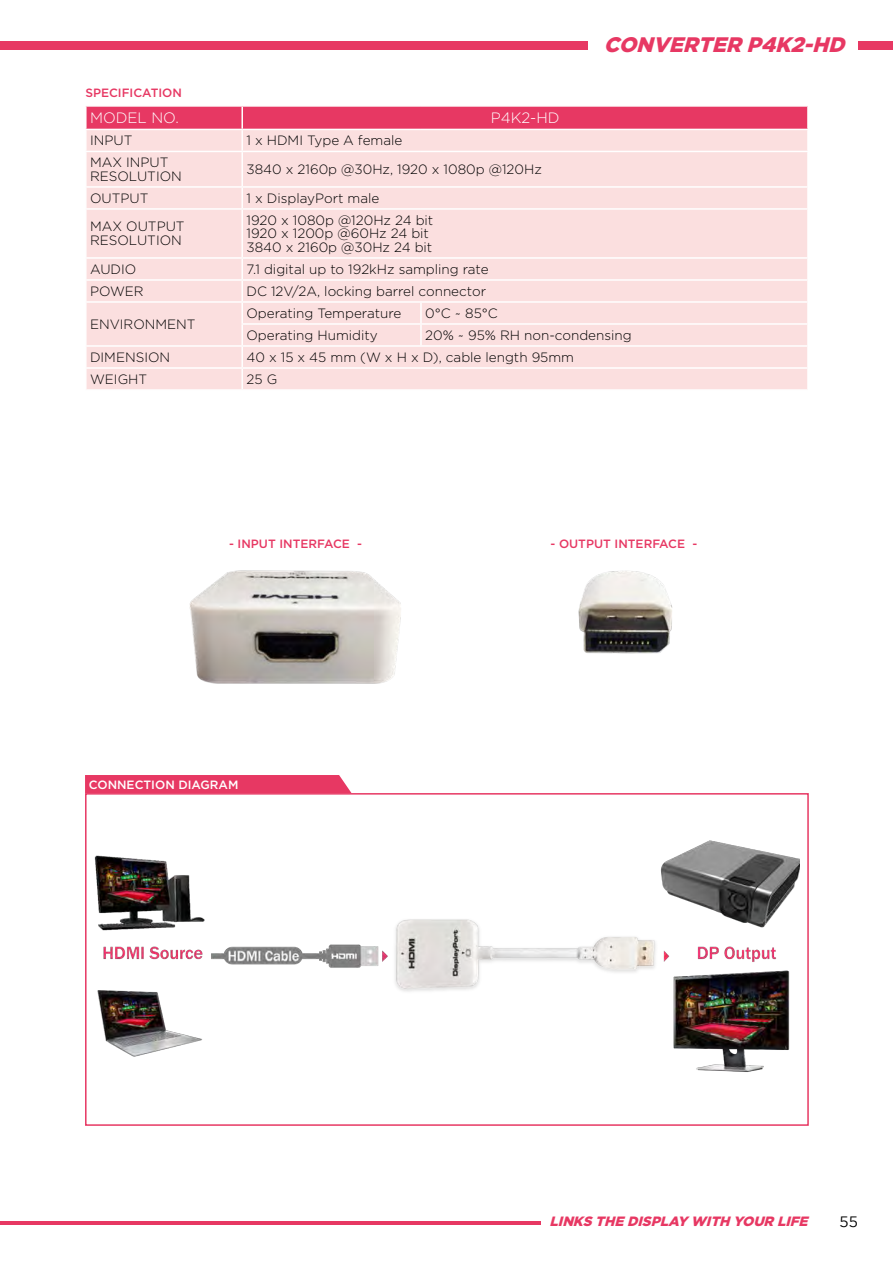
<style>
.page{position:relative;width:893px;height:1263px;background:#fff}
.page>*{position:absolute;margin:0;border:0;box-sizing:border-box;transform-origin:0 0}
.t1{font:italic 900 21px "Gotham";color:#e73863}
.t2{font:300 15px "Gotham";color:#fff}
.t3{font:15px "Gotham";color:#000}
.t4{font:300 13.5px/13.5px "Gotham";color:#000}
.t5{font:italic 900 13.5px "Gotham";color:#e73863}
.t6{font:500 12px "Gotham";color:#e73863}
.t7{font:500 12px "Gotham";color:#fff}
</style>
<div class="page">
<div style="left:0;top:41px;width:588px;height:9px;background:#e73863"></div>
<div style="left:859px;top:41px;width:34px;height:9px;background:#e73863"></div>
<hr style="left:0;top:1221px;width:541px;height:3px;background:#e73863">
<div style="left:85px;top:775px;width:266px;height:18px;background:#e73863"></div>
<div style="left:85px;top:793px;width:724px;height:333px;border:2px solid #e73863"></div>
<div style="left:87px;top:107px;width:720px;height:22px;background:#e73863"></div>
<div style="left:87px;top:130px;width:720px;height:259px;background:#fbdfdf"></div>
<hr style="left:241px;top:107px;width:2px;height:22px;background:#fff">
<hr style="left:241px;top:130px;width:2px;height:21px;background:#fff">
<hr style="left:85px;top:151px;width:157px;height:1px;background:#fff">
<hr style="left:242px;top:151px;width:179px;height:1px;background:#fff">
<hr style="left:241px;top:152px;width:2px;height:34px;background:#fff">
<hr style="left:421px;top:151px;width:388px;height:1px;background:#fff">
<hr style="left:85px;top:186px;width:157px;height:2px;background:#fff">
<hr style="left:242px;top:186px;width:179px;height:2px;background:#fff">
<hr style="left:241px;top:188px;width:2px;height:20px;background:#fff">
<hr style="left:421px;top:186px;width:388px;height:2px;background:#fff">
<hr style="left:85px;top:208px;width:157px;height:2px;background:#fff">
<hr style="left:242px;top:208px;width:179px;height:2px;background:#fff">
<hr style="left:241px;top:210px;width:2px;height:47px;background:#fff">
<hr style="left:421px;top:208px;width:388px;height:2px;background:#fff">
<hr style="left:85px;top:257px;width:157px;height:2px;background:#fff">
<hr style="left:242px;top:257px;width:179px;height:2px;background:#fff">
<hr style="left:241px;top:259px;width:2px;height:20px;background:#fff">
<hr style="left:421px;top:257px;width:388px;height:2px;background:#fff">
<hr style="left:85px;top:279px;width:157px;height:2px;background:#fff">
<hr style="left:242px;top:279px;width:179px;height:2px;background:#fff">
<hr style="left:241px;top:281px;width:2px;height:20px;background:#fff">
<hr style="left:421px;top:279px;width:388px;height:2px;background:#fff">
<hr style="left:85px;top:301px;width:157px;height:2px;background:#fff">
<hr style="left:242px;top:301px;width:179px;height:2px;background:#fff">
<hr style="left:241px;top:303px;width:2px;height:20px;background:#fff">
<hr style="left:421px;top:301px;width:388px;height:2px;background:#fff">
<hr style="left:420px;top:303px;width:2px;height:20px;background:#fff">
<hr style="left:241px;top:323px;width:180px;height:2px;background:#fff">
<hr style="left:241px;top:325px;width:2px;height:20px;background:#fff">
<hr style="left:421px;top:323px;width:388px;height:2px;background:#fff">
<hr style="left:420px;top:325px;width:2px;height:20px;background:#fff">
<hr style="left:85px;top:345px;width:157px;height:2px;background:#fff">
<hr style="left:242px;top:345px;width:179px;height:2px;background:#fff">
<hr style="left:241px;top:347px;width:2px;height:20px;background:#fff">
<hr style="left:421px;top:345px;width:388px;height:2px;background:#fff">
<hr style="left:85px;top:367px;width:157px;height:2px;background:#fff">
<hr style="left:242px;top:367px;width:179px;height:2px;background:#fff">
<hr style="left:241px;top:369px;width:2px;height:20px;background:#fff">
<hr style="left:421px;top:367px;width:388px;height:2px;background:#fff">
<img style="left:190px;top:570px;width:211px;height:113px">
<img style="left:579px;top:571px;width:93px;height:82px">
<img style="left:94px;top:840px;width:705px;height:232px">
<h1 class="t1" style="left:604px;top:32px;width:248px">CONVERTER P4K2-HD</h1>
<p class="t6" style="left:85px;top:85px;width:98px">SPECIFICATION</p>
<p class="t2" style="left:90px;top:109px;width:90px">MODEL NO.</p>
<p class="t2" style="left:491px;top:109px;width:70px">P4K2-HD</p>
<p class="t4" style="left:90px;top:133px;width:44px">INPUT</p>
<p class="t4" style="left:246px;top:133px;width:157px">1 x HDMI Type A female</p>
<p class="t4" style="left:90px;top:155px;width:93px">MAX INPUT<br>RESOLUTION</p>
<p class="t4" style="left:246px;top:162px;width:297px">3840 x 2160p @30Hz, 1920 x 1080p @120Hz</p>
<p class="t4" style="left:90px;top:191px;width:60px">OUTPUT</p>
<p class="t4" style="left:246px;top:191px;width:134px">1 x DisplayPort male</p>
<p class="t4" style="left:90px;top:220px;width:96px">MAX OUTPUT<br>RESOLUTION</p>
<p class="t4" style="left:246px;top:213px;width:188px">1920 x 1080p @120Hz 24 bit<br>1920 x 1200p @60Hz 24 bit<br>3840 x 2160p @30Hz 24 bit</p>
<p class="t4" style="left:90px;top:262px;width:48px">AUDIO</p>
<p class="t4" style="left:246px;top:262px;width:244px">7.1 digital up to 192kHz sampling rate</p>
<p class="t4" style="left:90px;top:284px;width:55px">POWER</p>
<p class="t4" style="left:246px;top:284px;width:241px">DC 12V/2A, locking barrel connector</p>
<p class="t4" style="left:90px;top:317px;width:107px">ENVIRONMENT</p>
<p class="t4" style="left:246px;top:306px;width:156px">Operating Temperature</p>
<p class="t4" style="left:425px;top:306px;width:74px">0°C ~ 85°C</p>
<p class="t4" style="left:246px;top:328px;width:133px">Operating Humidity</p>
<p class="t4" style="left:425px;top:328px;width:208px">20% ~ 95% RH non-condensing</p>
<p class="t4" style="left:90px;top:350px;width:82px">DIMENSION</p>
<p class="t4" style="left:246px;top:350px;width:329px">40 x 15 x 45 mm (W x H x D), cable length 95mm</p>
<p class="t4" style="left:90px;top:372px;width:59px">WEIGHT</p>
<p class="t4" style="left:246px;top:372px;width:32px">25 G</p>
<p class="t6" style="left:229px;top:537px;width:134px">- INPUT INTERFACE -</p>
<p class="t6" style="left:550px;top:537px;width:148px">- OUTPUT INTERFACE -</p>
<p class="t7" style="left:89px;top:778px;width:151px">CONNECTION DIAGRAM</p>
<p class="t5" style="left:550px;top:1213px;width:263px">LINKS THE DISPLAY WITH YOUR LIFE</p>
<p class="t3" style="left:840px;top:1213px;width:20px">55</p>
</div>
